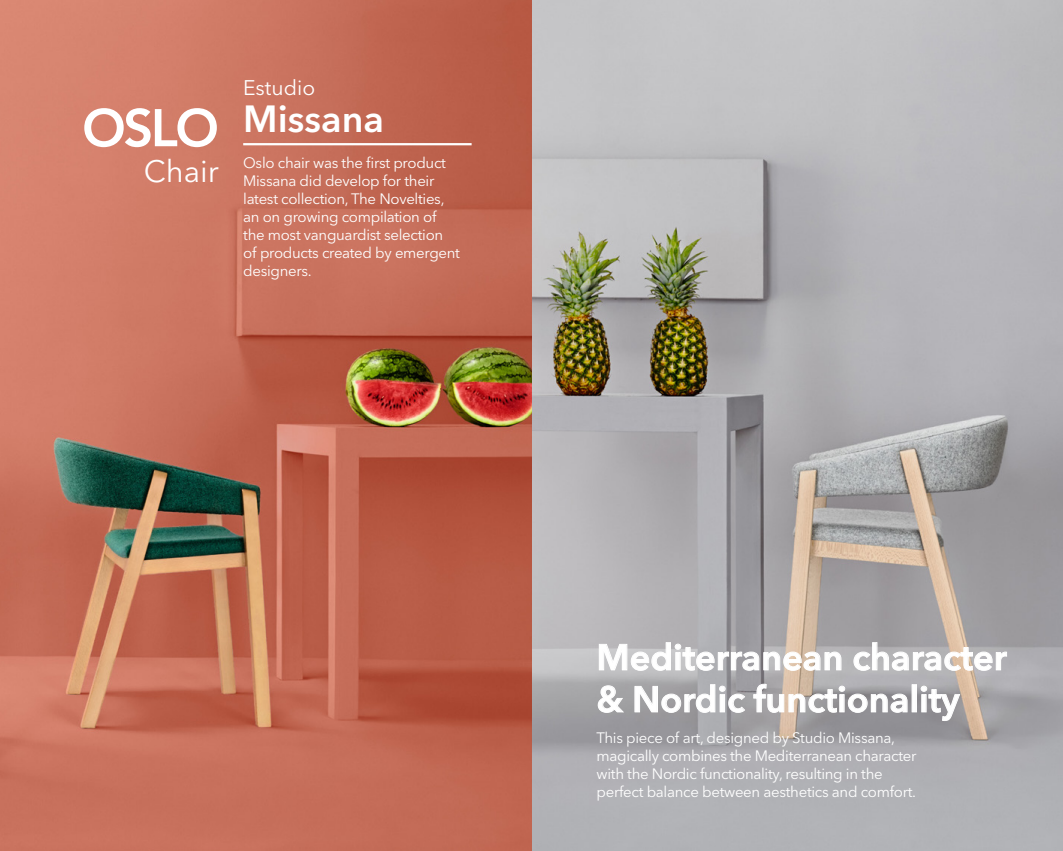
<style>
.page{position:relative;width:1063px;height:851px;background:#fff}
.page>*{position:absolute;margin:0;border:0;box-sizing:border-box;transform-origin:0 0}
.t1{font:600 37.5px "Avenir Next LT Pro";color:#fff}
.t2{font:600 36px/42px "Avenir Next LT Pro";color:#fff}
.t3{font:30.75px "Avenir Next LT Pro";color:#fff}
.t4{font:21px "Avenir Next LT Pro";color:#fff}
.t5{font:15px/18px "Avenir Next LT Pro";letter-spacing:-.02em;color:#fff}
.s1{font-family:"Avenir LT Std";font-weight:800;font-size:52.5px}
</style>
<div class="page">
<img style="left:0;top:0;width:1063px;height:850px">
<hr style="left:243px;top:143px;width:229px;height:2px;background:#fff">
<svg style="left:599px;top:641px;width:243px;height:30px;background:#c4c1c1"></svg>
<svg style="left:853px;top:641px;width:154px;height:30px;background:#c0bdbc"></svg>
<svg style="left:598px;top:685px;width:27px;height:28px"></svg>
<svg style="left:634px;top:683px;width:112px;height:30px;background:#b1b0b3"></svg>
<svg style="left:753px;top:683px;width:155px;height:30px;background:#b2aeae"></svg>
<div style="left:912px;top:684px;width:5px;height:28px;border:1px solid #fff"></div>
<svg style="left:920px;top:685px;width:41px;height:36px"></svg>
<h3 class="t4" style="left:243px;top:75px;width:74px">Estudio</h3>
<h1 class="t1" style="left:82px;top:96px;width:303px"><span class="s1">OSLO</span> Missana</h1>
<h3 class="t3" style="left:144px;top:153px;width:77px">Chair</h3>
<p class="t5" style="left:243px;top:153px;width:218px">Oslo chair was the first product<br>Missana did develop for their latest collection, The Novelties, an on growing compilation of the most vanguardist selection of products created by emergent designers.</p>
<h2 class="t2" style="left:597px;top:635px;width:412px">Mediterranean character &amp; Nordic functionality</h2>
<p class="t5" style="left:597px;top:728px;width:321px">This piece of art, designed by Studio Missana, magically combines the Mediterranean character with the Nordic functionality, resulting in the perfect balance between aesthetics and comfort.</p>
</div>
